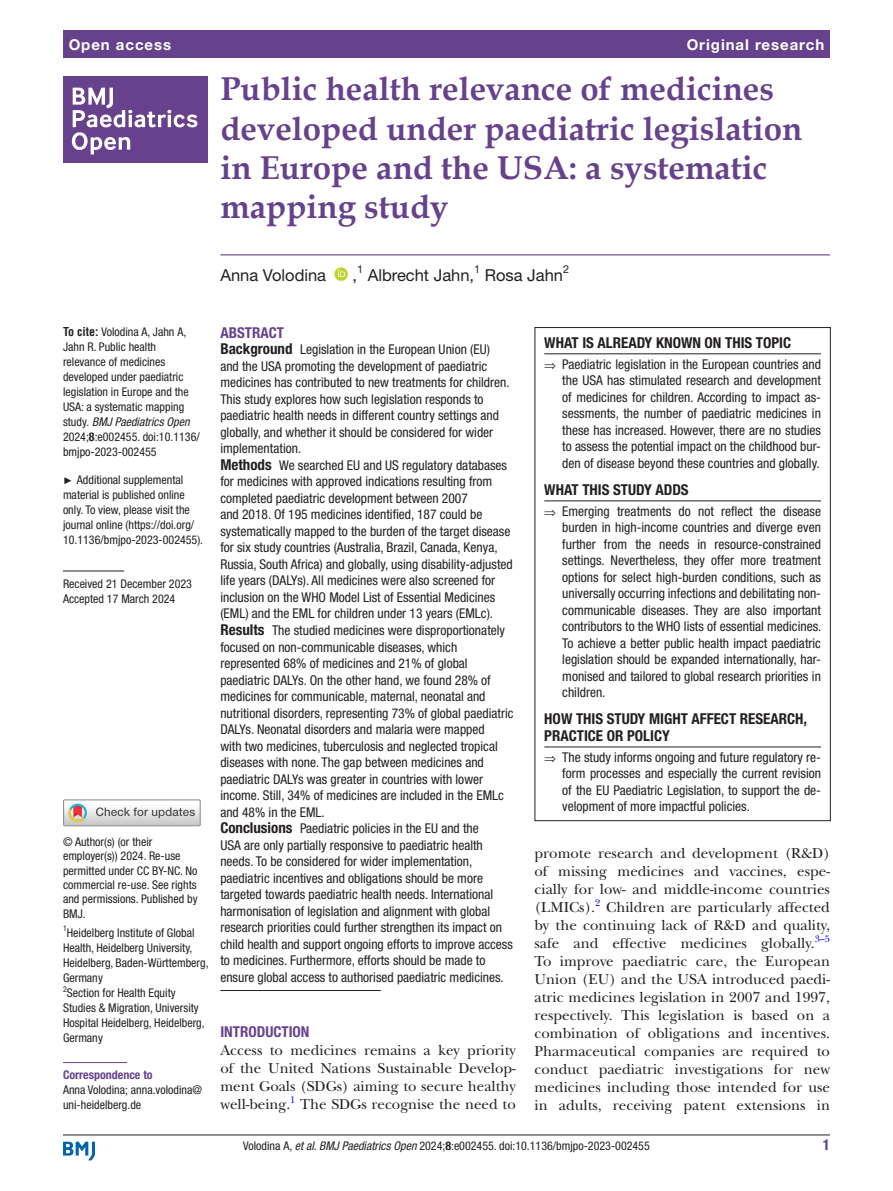
<style>
.page{position:relative;width:893px;height:1191px;background:#fff}
.page>*{position:absolute;margin:0;border:0;box-sizing:border-box;transform-origin:0 0}
.t1{font:700 33px/39px "Book Antiqua";color:#66428c}
.t2{font:16.5px "Helvetica Neue LT Std";color:#231f20}
.t3{font:15px/18px "New Baskerville";color:#231f20;text-align:justify}
.t4{font:700 condensed 15px/16.5px "Helvetica Neue LT Std";color:#231f20}
.t5{font:700 15px "Helvetica Neue LT Std";letter-spacing:.065em;color:#fff}
.t6{font:700 condensed 15px "Helvetica Neue LT Std";color:#66428c}
.t7{font:condensed 13.5px/16.5px "Helvetica Neue LT Std";color:#231f20;text-align:justify}
.t8{font:condensed 12px/15px "Helvetica Neue LT Std";color:#231f20}
.t9{font:700 condensed 12px "Helvetica Neue LT Std";color:#66428c}
.t10{font:10.95px "Helvetica Neue LT Std";color:#231f20}
.t11{font:9.9px "New Baskerville";color:#00f}
.t12{font:condensed 7.95px "Helvetica Neue LT Std";color:#231f20}
.s1{font-family:"Helvetica LT Std";font-weight:700}
.s2{font-style:italic}
.s3{font-weight:700}
.s4{font-family:"Arial";font-stretch:normal;font-size:9.75px}
.s5{font-weight:700;font-size:15px}
</style>
<div class="page">
<hr style="left:63px;top:1134px;width:767px;height:1px;background:#231f20">
<svg style="left:63px;top:1141px;width:32px;height:19px"></svg>
<div style="left:63px;top:31px;width:767px;height:27px;background:#66428c"></div>
<hr style="left:220px;top:254px;width:610px;height:1px;background:#66428c">
<svg style="left:334px;top:267px;width:14px;height:14px"></svg>
<hr style="left:63px;top:570px;width:61px;height:1px;background:#231f20">
<hr style="left:63px;top:1062px;width:64px;height:1px;background:#66428c">
<div style="left:63px;top:799px;width:138px;height:27px;border:1px solid #969090"></div>
<svg style="left:64px;top:800px;width:136px;height:25px"></svg>
<div style="left:63px;top:76px;width:144px;height:87px;background:#67418b"></div>
<svg style="left:72px;top:88px;width:125px;height:66px"></svg>
<hr style="left:220px;top:990px;width:161px;height:1px;background:#231f20">
<hr style="left:544px;top:353px;width:277px;height:1px;background:#231f20">
<hr style="left:544px;top:500px;width:277px;height:1px;background:#231f20">
<hr style="left:544px;top:746px;width:277px;height:1px;background:#231f20">
<div style="left:535px;top:327px;width:296px;height:494px;border:1px solid #231f20"></div>
<p class="t5" style="left:69px;top:35px;width:104px">Open access</p>
<p class="t5" style="left:687px;top:35px;width:139px">Original research</p>
<h1 class="t1" style="left:220px;top:70px;width:583px">Public health relevance of medicines developed under paediatric legislation in Europe and the USA: a systematic mapping study</h1>
<p class="t2" style="left:220px;top:265px;width:107px">Anna Volodina</p>
<p class="t10" style="left:357px;top:263px;width:8px">1</p>
<p class="t2" style="left:368px;top:265px;width:108px">Albrecht Jahn,</p>
<p class="t10" style="left:474px;top:263px;width:8px">1</p>
<p class="t2" style="left:485px;top:265px;width:80px">Rosa Jahn</p>
<p class="t10" style="left:563px;top:263px;width:8px">2</p>
<p class="t2" style="left:352px;top:265px;width:6px">,</p>
<p class="t8" style="left:63px;top:324px;width:138px"><span class="s1">To cite:</span> Volodina A, Jahn A,<br>Jahn R. Public health relevance of medicines developed under paediatric legislation in Europe and the<br>USA: a systematic mapping study. <span class="s2">BMJ Paediatrics Open<br></span>2024;<span class="s3">8</span>:e002455. doi:10.1136/ bmjpo-2023-002455</p>
<p class="t8" style="left:63px;top:472px;width:142px"><span class="s4">►</span> Additional supplemental material is published online only. To view, please visit the journal online (https://doi.org/<br>10.1136/bmjpo-2023-002455).</p>
<p class="t8" style="left:63px;top:576px;width:130px">Received 21 December 2023<br>Accepted 17 March 2024</p>
<p class="t8" style="left:63px;top:834px;width:136px;line-height:14.4px">© Author(s) (or their employer(s)) 2024. Re-use permitted under CC BY-NC. No commercial re-use. See rights and permissions. Published by<br>BMJ.</p>
<p class="t12" style="left:63px;top:924px;width:5px">1</p>
<p class="t8" style="left:63px;top:925px;width:147px;text-indent:4px">Heidelberg Institute of Global<br>Health, Heidelberg University,<br>Heidelberg, Baden-Württemberg,<br>Germany</p>
<p class="t12" style="left:63px;top:984px;width:5px">2</p>
<p class="t8" style="left:63px;top:985px;width:143px;text-indent:4px">Section for Health Equity<br>Studies &amp; Migration, University<br>Hospital Heidelberg, Heidelberg,<br>Germany</p>
<p class="t9" style="left:63px;top:1068px;width:91px">Correspondence to</p>
<p class="t8" style="left:63px;top:1082px;width:141px">Anna Volodina; anna.volodina@ uni-heidelberg.de</p>
<p class="t6" style="left:220px;top:323px;width:65px">ABSTRACT</p>
<p class="t7" style="left:220px;top:341px;width:295px;text-align:left"><span class="s5">Background</span> Legislation in the European Union (EU)<br>and the USA promoting the development of paediatric medicines has contributed to new treatments for children.<br>This study explores how such legislation responds to paediatric health needs in different country settings and globally, and whether it should be considered for wider implementation.<br><span class="s5">Methods</span> We searched EU and US regulatory databases for medicines with approved indications resulting from completed paediatric development between 2007<br>and 2018. Of 195 medicines identified, 187 could be systematically mapped to the burden of the target disease for six study countries (Australia, Brazil, Canada, Kenya, Russia, South Africa) and globally, using disability-adjusted life years (DALYs). All medicines were also screened for inclusion on the WHO Model List of Essential Medicines (EML) and the EML for children under 13 years (EMLc).<br><span class="s5">Results</span> The studied medicines were disproportionately focused on non-communicable diseases, which represented 68% of medicines and 21% of global paediatric DALYs. On the other hand, we found 28% of medicines for communicable, maternal, neonatal and nutritional disorders, representing 73% of global paediatric DALYs. Neonatal disorders and malaria were mapped<br>with two medicines, tuberculosis and neglected tropical diseases with none. The gap between medicines and paediatric DALYs was greater in countries with lower income. Still, 34% of medicines are included in the EMLc and 48% in the EML.<br><span class="s5">Conclusions</span> Paediatric policies in the EU and the<br>USA are only partially responsive to paediatric health needs. To be considered for wider implementation, paediatric incentives and obligations should be more targeted towards paediatric health needs. International harmonisation of legislation and alignment with global research priorities could further strengthen its impact on child health and support ongoing efforts to improve access to medicines. Furthermore, efforts should be made to ensure global access to authorised paediatric medicines.</p>
<p class="t6" style="left:220px;top:1023px;width:91px">INTRODUCTION</p>
<p class="t3" style="left:220px;top:1041px;width:297px">Access to medicines remains a key priority of the United Nations Sustainable Develop&shy;ment Goals (SDGs) aiming to secure healthy well-being.<sup>1</sup> The SDGs recognise the need to</p>
<p class="t4" style="left:544px;top:334px;width:248px">WHAT IS ALREADY KNOWN ON THIS TOPIC</p>
<p class="t7" style="left:562px;top:355px;width:260px;text-indent:-18px">⇒ Paediatric legislation in the European countries and the USA has stimulated research and development of medicines for children. According to impact as&shy;sessments, the number of paediatric medicines in these has increased. However, there are no studies to assess the potential impact on the childhood bur&shy;den of disease beyond these countries and globally.</p>
<p class="t4" style="left:544px;top:481px;width:146px">WHAT THIS STUDY ADDS</p>
<p class="t7" style="left:562px;top:502px;width:261px;text-indent:-18px">⇒ Emerging treatments do not reflect the disease burden in high-income countries and diverge even further from the needs in resource-constrained settings. Nevertheless, they offer more treatment options for select high-burden conditions, such as universally occurring infections and debilitating non&shy;communicable diseases. They are also important contributors to the WHO lists of essential medicines.<br>To achieve a better public health impact paediatric legislation should be expanded internationally, har&shy;monised and tailored to global research priorities in children.</p>
<p class="t4" style="left:544px;top:710px;width:264px">HOW THIS STUDY MIGHT AFFECT RESEARCH,<br>PRACTICE OR POLICY</p>
<p class="t7" style="left:562px;top:748px;width:260px;text-indent:-18px">⇒ The study informs ongoing and future regulatory re&shy;form processes and especially the current revision of the EU Paediatric Legislation, to support the de&shy;velopment of more impactful policies.</p>
<p class="t3" style="left:535px;top:844px;width:297px">promote research and development (R&amp;D) of missing medicines and vaccines, espe&shy;cially for low- and middle-income countries (LMICs).</p>
<p class="t11" style="left:595px;top:896px;width:7px">2</p>
<p class="t3" style="left:535px;top:898px;width:297px;text-indent:72px">Children are particularly affected by the continuing lack of R&amp;D and quality, safe and effective medicines globally.</p>
<p class="t11" style="left:815px;top:932px;width:17px">3–5</p>
<p class="t3" style="left:535px;top:952px;width:297px">To improve paediatric care, the European Union (EU) and the USA introduced paedi&shy;atric medicines legislation in 2007 and 1997, respectively. This legislation is based on a combination of obligations and incentives.<br>Pharmaceutical companies are required to conduct paediatric investigations for new medicines including those intended for use in adults, receiving patent extensions in</p>
<p class="t8" style="left:243px;top:1137px;width:408px">Volodina A, <span class="s2">et al</span>. <span class="s2">BMJ Paediatrics Open</span> 2024;<span class="s3">8</span>:e002455. doi:10.1136/bmjpo-2023-002455</p>
<p class="t6" style="left:823px;top:1135px;width:9px">1</p>
</div>
